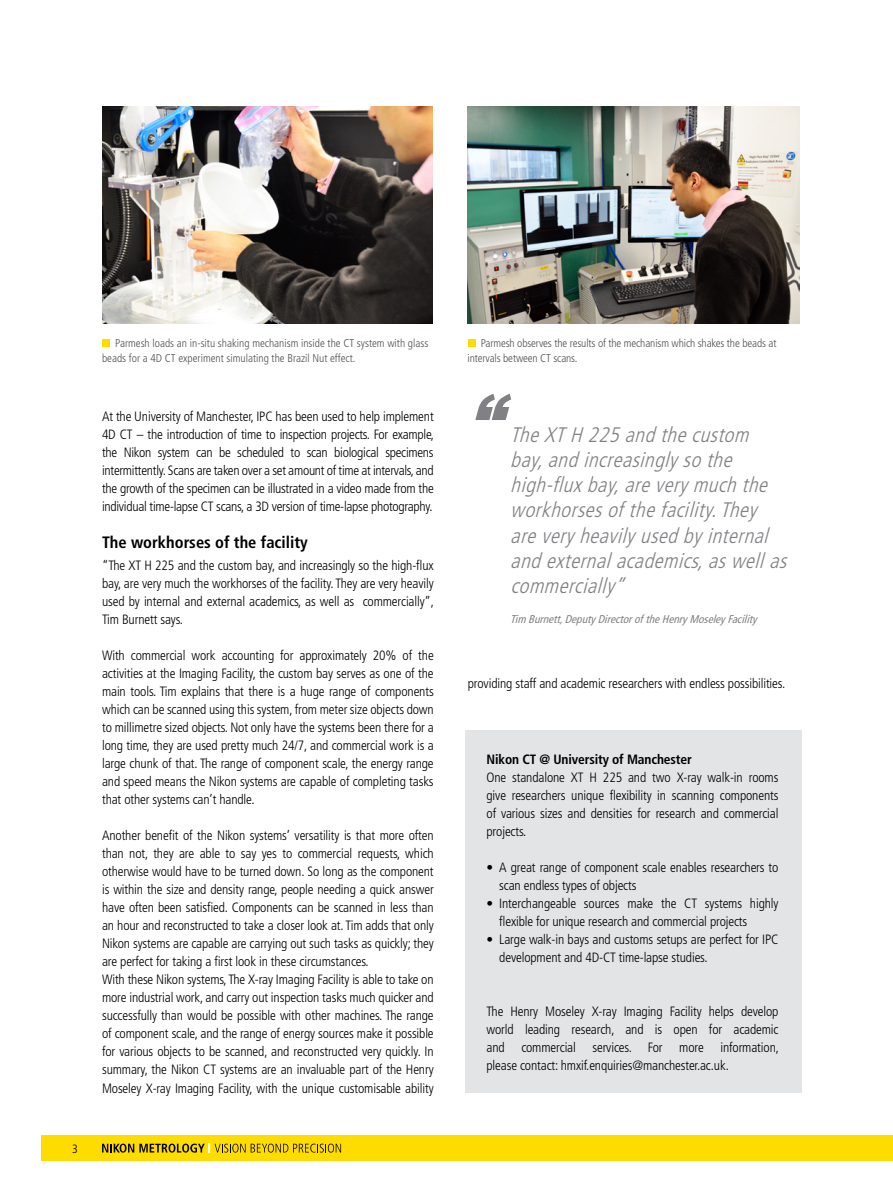
<style>
.page{position:relative;width:893px;height:1191px;background:#fff}
.page>*{position:absolute;margin:0;border:0;box-sizing:border-box;transform-origin:0 0}
.t1{font:italic 900 66px "Arial";color:#818084}
.t2{font:italic 300 condensed 21px/25.2px "Frutiger LT Std";color:#818084}
.t3{font:700 condensed 16.5px "Frutiger LT Std";color:#000}
.t4{font:300 condensed 13.5px/18px "Frutiger LT Std";letter-spacing:-.01em;color:#000;text-align:justify}
.t5{font:700 condensed 13.5px "Frutiger LT Std";letter-spacing:-.01em;color:#000}
.t6{font:300 condensed 12px "Frutiger LT Std";color:#000}
.t7{font:300 condensed 11.25px/15px "Frutiger LT Std";color:#504f53}
.t8{font:italic condensed 11.25px "Frutiger LT Std";color:#818084}
</style>
<div class="page">
<div style="left:41px;top:1135px;width:852px;height:25px;background:#ffdc00"></div>
<svg style="left:102px;top:1143px;width:239px;height:9px"></svg>
<img style="left:468px;top:106px;width:331px;height:217px">
<div style="left:468px;top:339px;width:7px;height:7px;background:#ffdc00"></div>
<div style="left:465px;top:730px;width:337px;height:363px;background:#e3e4e6"></div>
<img style="left:102px;top:106px;width:331px;height:217px">
<div style="left:102px;top:339px;width:8px;height:7px;background:#ffdc00"></div>
<p class="t6" style="left:72px;top:1142px;width:7px">3</p>
<p class="t7" style="left:102px;top:335px;width:328px;text-indent:13px">Parmesh loads an in-situ shaking mechanism inside the CT system with glass beads for a 4D CT experiment simulating the Brazil Nut effect.</p>
<p class="t4" style="left:102px;top:407px;width:334px">At the University of Manchester, IPC has been used to help implement 4D CT – the introduction of time to inspection projects. For example, the Nikon system can be scheduled to scan biological specimens intermittently. Scans are taken over a set amount of time at intervals, and the growth of the specimen can be illustrated in a video made from the individual time-lapse CT scans, a 3D version of time-lapse photography.</p>
<p class="t3" style="left:102px;top:532px;width:207px">The workhorses of the facility</p>
<p class="t4" style="left:102px;top:557px;width:334px">“The XT H 225 and the custom bay, and increasingly so the high-flux bay, are very much the workhorses of the facility. They are very heavily used by internal and external academics, as well as commercially”, Tim Burnett says.</p>
<p class="t4" style="left:102px;top:647px;width:333px">With commercial work accounting for approximately 20% of the activities at the Imaging Facility, the custom bay serves as one of the main tools. Tim explains that there is a huge range of components which can be scanned using this system, from meter size objects down to millimetre sized objects. Not only have the systems been there for a long time, they are used pretty much 24/7, and commercial work is a large chunk of that. The range of component scale, the energy range and speed means the Nikon systems are capable of completing tasks that other systems can’t handle.</p>
<p class="t4" style="left:102px;top:827px;width:333px;text-align:left">Another benefit of the Nikon systems’ versatility is that more often than not, they are able to say yes to commercial requests, which otherwise would have to be turned down. So long as the component is within the size and density range, people needing a quick answer have often been satisfied. Components can be scanned in less than an hour and reconstructed to take a closer look at. Tim adds that only Nikon systems are capable are carrying out such tasks as quickly; they are perfect for taking a first look in these circumstances.<br>With these Nikon systems, The X-ray Imaging Facility is able to take on more industrial work, and carry out inspection tasks much quicker and successfully than would be possible with other machines. The range of component scale, and the range of energy sources make it possible for various objects to be scanned, and reconstructed very quickly. In summary, the Nikon CT systems are an invaluable part of the Henry Moseley X-ray Imaging Facility, with the unique customisable ability</p>
<p class="t7" style="left:468px;top:335px;width:310px;text-indent:13px">Parmesh observes the results of the mechanism which shakes the beads at intervals between CT scans.</p>
<h1 class="t1" style="left:468px;top:370px;width:59px">“</h1>
<h2 class="t2" style="left:510px;top:422px;width:284px">TheXTH 225andthecustom bay,andincreasinglysothe high-fluxbay,areverymuchthe workhorsesofthefacility.They areveryheavilyusedbyinternal andexternalacademics,aswellas commercially”</h2>
<p class="t8" style="left:510px;top:612px;width:251px">Tim Burnett,DeputyDirectoroftheHenryMoseleyFacility</p>
<p class="t4" style="left:468px;top:674px;width:319px">providing staff and academic researchers with endless possibilities.</p>
<p class="t5" style="left:486px;top:751px;width:207px">Nikon CT @ University of Manchester</p>
<p class="t4" style="left:486px;top:768px;width:293px">One standalone XT H 225 and two X-ray walk-in rooms give researchers unique flexibility in scanning components of various sizes and densities for research and commercial projects.</p>
<p class="t4" style="left:499px;top:858px;width:281px;text-indent:-13px">• A great range of component scale enables researchers to scan endless types of objects</p>
<p class="t4" style="left:499px;top:894px;width:281px;text-indent:-13px">• Interchangeable sources make the CT systems highly flexible for unique research and commercial projects</p>
<p class="t4" style="left:499px;top:930px;width:281px;text-indent:-13px">• Large walk-in bays and customs setups are perfect for IPC development and 4D-CT time-lapse studies.</p>
<p class="t4" style="left:486px;top:1002px;width:294px">The Henry Moseley X-ray Imaging Facility helps develop world leading research, and is open for academic and commercial services. For more information, please contact: hmxif.enquiries@manchester.ac.uk.</p>
</div>
